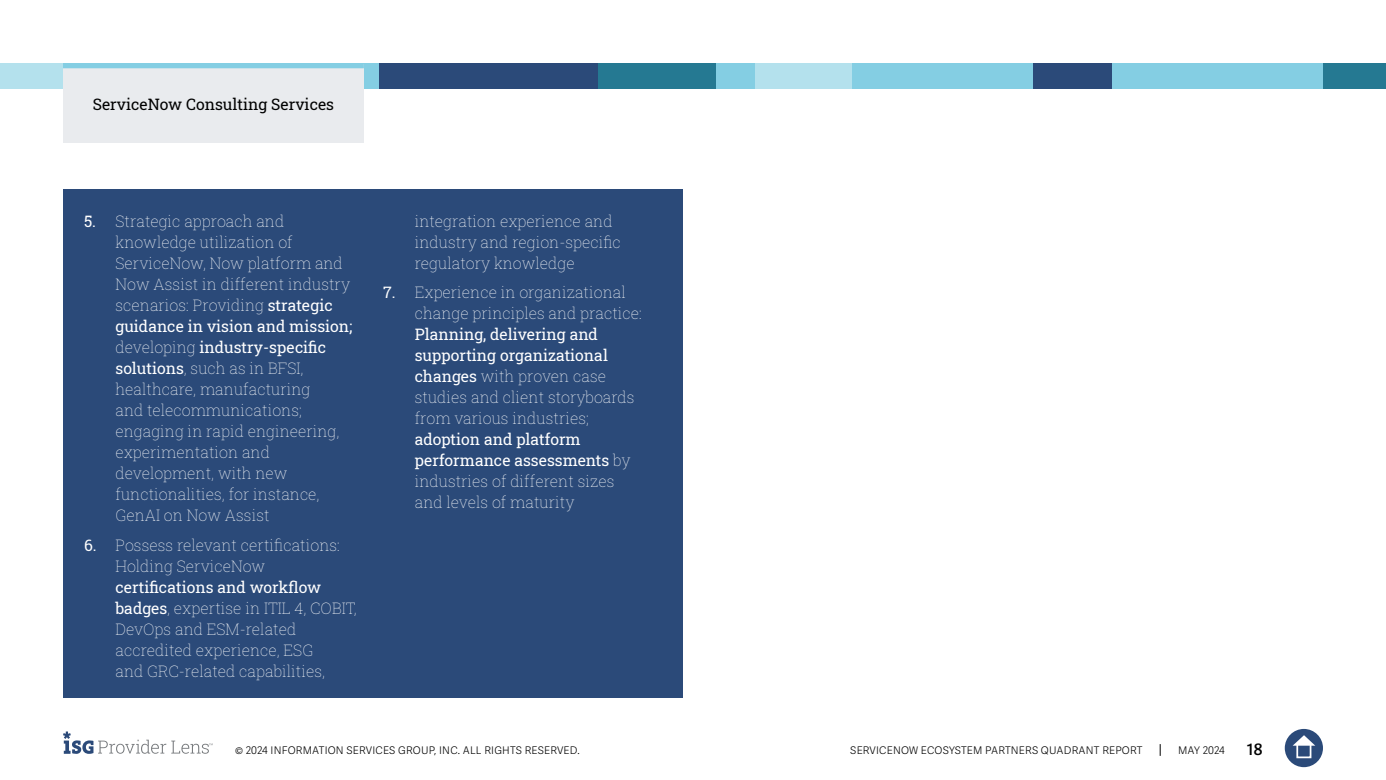
<style>
.page{position:relative;width:1386px;height:780px;background:#fff}
.page>*{position:absolute;margin:0;border:0;box-sizing:border-box;transform-origin:0 0}
.t1{font:15.75px/21px "Roboto Slab ISG P Thin";color:#fff}
.t2{font:15.75px/21px "Roboto Slab ISG P Regular";color:#fff}
.t3{font:15.75px "Roboto Slab ISG P Regular";color:#000}
.t4{font:600 15.75px "Adelle Sans";color:#000}
.t5{font:300 10.5px "Adelle Sans";letter-spacing:.02em;color:#000}
.s1{font-family:"Roboto Slab ISG P Regular"}
.s2{font-family:"Roboto Slab ISG P Thin"}
</style>
<div class="page">
<svg style="left:1160px;top:744px;width:1px;height:12px"></svg>
<div style="left:1285px;top:729px;width:38px;height:38px;background:#2b4a79;border-radius:50%"></div>
<svg style="left:1293px;top:735px;width:22px;height:10px"></svg>
<div style="left:1296px;top:743px;width:15px;height:15px;border:2px solid #fff"></div>
<svg style="left:63px;top:731px;width:150px;height:23px"></svg>
<div style="left:1047px;top:63px;width:276px;height:26px;background:#84cee3"></div>
<div style="left:0;top:63px;width:158px;height:26px;background:#b4e1ed"></div>
<div style="left:158px;top:63px;width:233px;height:26px;background:#84cee3"></div>
<div style="left:850px;top:63px;width:184px;height:26px;background:#84cee3"></div>
<div style="left:1323px;top:63px;width:63px;height:26px;background:#257992"></div>
<div style="left:1033px;top:63px;width:79px;height:26px;background:#2b4a79"></div>
<div style="left:754px;top:63px;width:98px;height:26px;background:#b4e1ed"></div>
<div style="left:598px;top:63px;width:157px;height:26px;background:#84cee3"></div>
<div style="left:598px;top:63px;width:118px;height:26px;background:#257992"></div>
<div style="left:379px;top:63px;width:219px;height:26px;background:#2b4a79"></div>
<div style="left:63px;top:189px;width:619px;height:508px;background:#2b4a79"></div>
<div style="left:63px;top:64px;width:301px;height:79px;background:#e9ebee"></div>
<div style="left:63px;top:63px;width:301px;height:5px;background:#84cee3"></div>
<p class="t3" style="left:93px;top:93px;width:243px">ServiceNow Consulting Services</p>
<p class="t1" style="left:116px;top:210px;width:236px;text-indent:-32px"><span class="s1">5.</span> Strategic approach and knowledge utilization of<br>ServiceNow, Now platform and<br>Now Assist in different industry scenarios: Providing <span class="s1">strategic</span></p>
<p class="t2" style="left:116px;top:315px;width:238px">guidance in vision and mission; <span class="s2">developing</span> industry-specific</p>
<p class="t1" style="left:116px;top:357px;width:225px"><span class="s1">solutions</span>, such as in BFSI, healthcare, manufacturing and telecommunications; engaging in rapid engineering, experimentation and development, with new functionalities, for instance,<br>GenAI on Now Assist</p>
<p class="t1" style="left:116px;top:534px;width:226px;text-indent:-32px"><span class="s1">6.</span> Possess relevant certifications:<br>Holding ServiceNow</p>
<p class="t2" style="left:116px;top:576px;width:207px">certifications and workflow</p>
<p class="t1" style="left:116px;top:597px;width:243px"><span class="s1">badges</span>, expertise in ITIL 4, COBIT,<br>DevOps and ESM-related accredited experience, ESG<br>and GRC-related capabilities,</p>
<p class="t1" style="left:415px;top:210px;width:208px">integration experience and industry and region-specific regulatory knowledge</p>
<p class="t1" style="left:415px;top:282px;width:229px;text-indent:-32px"><span class="s1">7.</span> Experience in organizational change principles and practice:</p>
<p class="t2" style="left:415px;top:324px;width:195px">Planning, delivering and supporting organizational</p>
<p class="t1" style="left:415px;top:366px;width:221px"><span class="s1">changes</span> with proven case studies and client storyboards from various industries;</p>
<p class="t2" style="left:415px;top:429px;width:217px">adoption and platform performance assessments <span class="s2">by</span></p>
<p class="t1" style="left:415px;top:471px;width:201px">industries of different sizes and levels of maturity</p>
<p class="t5" style="left:235px;top:744px;width:346px">© 2024 INFORMATION SERVICES GROUP, INC. ALL RIGHTS RESERVED.</p>
<p class="t5" style="left:850px;top:744px;width:294px">SERVICENOW ECOSYSTEM PARTNERS QUADRANT REPORT</p>
<p class="t5" style="left:1178px;top:744px;width:48px">MAY 2024</p>
<p class="t4" style="left:1247px;top:740px;width:17px">18</p>
</div>
